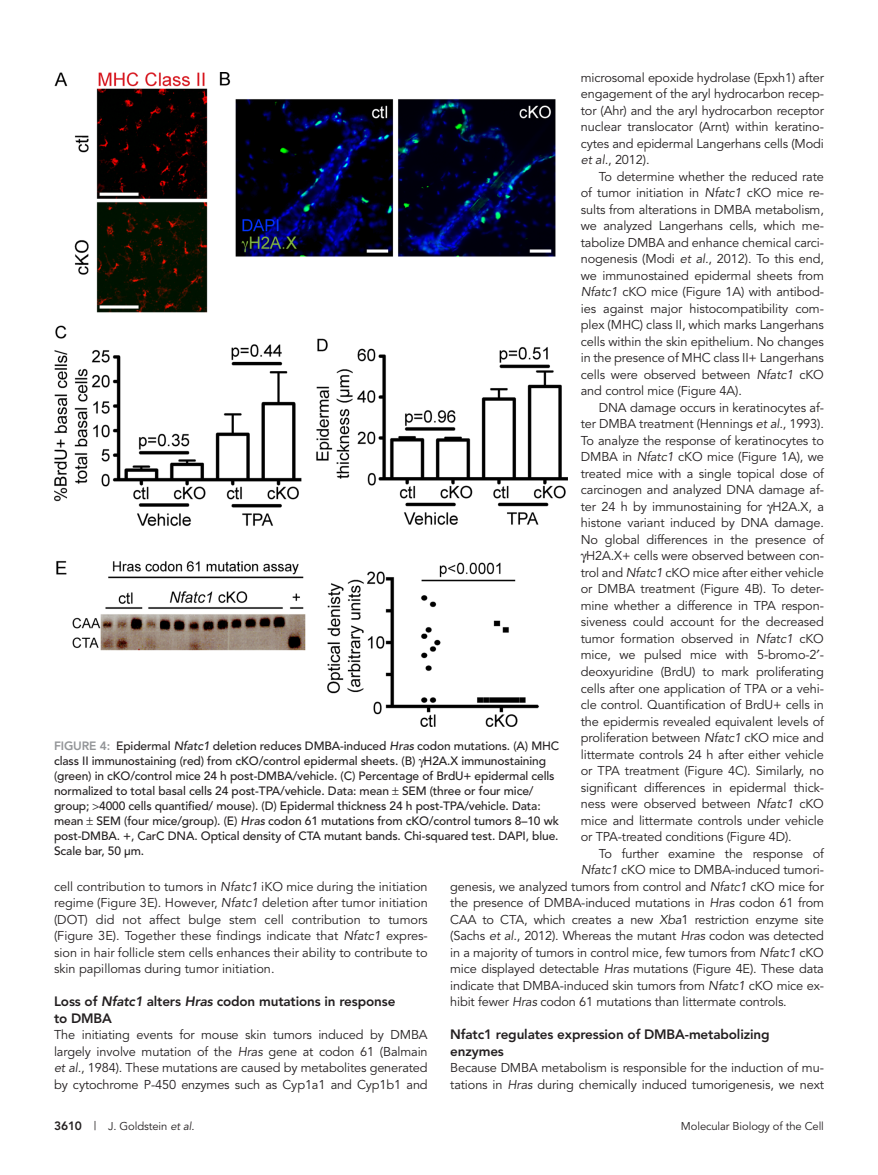
<style>
.page{position:relative;width:878px;height:1175px;background:#fff}
.page>*{position:absolute;margin:0;border:0;box-sizing:border-box;transform-origin:0 0}
.t1{font:800 13.5px/16.5px "Avenir";letter-spacing:-.01em;color:#231f20}
.Para{font:12.75px/16.5px "Avenir";letter-spacing:-.01em;color:#231f20;text-align:justify}
.ParaFL{font:12.75px/16.5px "Avenir";letter-spacing:-.01em;color:#231f20;text-align:justify}
.FigCaption{font:500 12px/15px "Avenir";letter-spacing:-.01em;color:#231f20}
.t2{font:11.25px "Avenir";letter-spacing:-.01em;color:#231f20}
.s1{font-style:italic}
.s2{font-weight:800;color:#939598}
.s3{font-weight:800;font-size:12px}
.s4{font-size:12px}
</style>
<div class="page">
<img style="left:54px;top:72px;width:513px;height:654px">
<p class="ParaFL" style="left:580px;top:69px;width:245px">microsomal epoxide hydrolase (Epxh1) after engagement of the aryl hydrocarbon recep&shy;tor (Ahr) and the aryl hydrocarbon receptor nuclear translocator (Arnt) within keratino&shy;cytes and epidermal Langerhans cells (Modi <span class="s1">et al.</span>, 2012).</p>
<p class="Para" style="left:580px;top:168px;width:245px;text-indent:18px">To determine whether the reduced rate of tumor initiation in <span class="s1">Nfatc1</span> cKO mice re&shy;sults from alterations in DMBA metabolism, we analyzed Langerhans cells, which me&shy;tabolize DMBA and enhance chemical carci&shy;nogenesis (Modi <span class="s1">et al.</span>, 2012). To this end, we immunostained epidermal sheets from <span class="s1">Nfatc1</span> cKO mice (Figure 1A) with antibod&shy;ies against major histocompatibility com&shy;plex (MHC) class II, which marks Langerhans cells within the skin epithelium. No changes in the presence of MHC class II+ Langerhans cells were observed between <span class="s1">Nfatc1</span> cKO and control mice (Figure 4A).</p>
<p class="Para" style="left:598px;top:399px;width:227px">DNA damage occurs in keratinocytes af-</p>
<p class="Para" style="left:580px;top:416px;width:245px">ter DMBA treatment (Hennings <span class="s1">et al.</span>, 1993).</p>
<p class="Para" style="left:580px;top:432px;width:245px">To analyze the response of keratinocytes to</p>
<p class="Para" style="left:580px;top:449px;width:245px">DMBA in <span class="s1">Nfatc1</span> cKO mice (Figure 1A), we</p>
<p class="Para" style="left:580px;top:465px;width:245px">treated mice with a single topical dose of</p>
<p class="Para" style="left:580px;top:482px;width:245px">carcinogen and analyzed DNA damage af-</p>
<p class="Para" style="left:580px;top:498px;width:245px">ter 24 h by immunostaining for H2A.X, a</p>
<p class="Para" style="left:580px;top:515px;width:245px">histone variant induced by DNA damage.</p>
<p class="Para" style="left:580px;top:531px;width:244px">No global differences in the presence of</p>
<p class="Para" style="left:586px;top:548px;width:239px">H2A.X+ cells were observed between con-</p>
<p class="Para" style="left:580px;top:564px;width:244px">trol and <span class="s1">Nfatc1</span> cKO mice after either vehicle</p>
<p class="Para" style="left:580px;top:581px;width:245px">or DMBA treatment (Figure 4B). To deter-</p>
<p class="Para" style="left:580px;top:597px;width:245px">mine whether a difference in TPA respon-</p>
<p class="Para" style="left:580px;top:614px;width:245px">siveness could account for the decreased</p>
<p class="Para" style="left:580px;top:630px;width:244px">tumor formation observed in <span class="s1">Nfatc1</span> cKO</p>
<p class="Para" style="left:580px;top:647px;width:245px">mice, we pulsed mice with 5-bromo-2 -</p>
<p class="Para" style="left:580px;top:663px;width:244px">deoxyuridine (BrdU) to mark proliferating</p>
<p class="Para" style="left:580px;top:680px;width:245px">cells after one application of TPA or a vehi-</p>
<p class="Para" style="left:580px;top:696px;width:245px">cle control. Quantification of BrdU+ cells in</p>
<p class="Para" style="left:580px;top:713px;width:244px">the epidermis revealed equivalent levels of</p>
<p class="Para" style="left:580px;top:729px;width:245px">proliferation between <span class="s1">Nfatc1</span> cKO mice and</p>
<p class="Para" style="left:580px;top:746px;width:245px">littermate controls 24 h after either vehicle</p>
<p class="Para" style="left:580px;top:762px;width:245px">or TPA treatment (Figure 4C). Similarly, no</p>
<p class="Para" style="left:580px;top:779px;width:245px">significant differences in epidermal thick-</p>
<p class="Para" style="left:580px;top:795px;width:244px">ness were observed between <span class="s1">Nfatc1</span> cKO</p>
<p class="Para" style="left:580px;top:812px;width:245px">mice and littermate controls under vehicle</p>
<p class="Para" style="left:580px;top:828px;width:212px">or TPA-treated conditions (Figure 4D).</p>
<p class="Para" style="left:598px;top:845px;width:227px">To further examine the response of</p>
<p class="Para" style="left:580px;top:861px;width:245px"><span class="s1">Nfatc1</span> cKO mice to DMBA-induced tumori-</p>
<p class="Para" style="left:450px;top:878px;width:375px">genesis, we analyzed tumors from control and <span class="s1">Nfatc1</span> cKO mice for</p>
<p class="Para" style="left:450px;top:894px;width:375px">the presence of DMBA-induced mutations in <span class="s1">Hras</span> codon 61 from</p>
<p class="Para" style="left:450px;top:911px;width:375px">CAA to CTA, which creates a new <span class="s1">Xba</span>1 restriction enzyme site</p>
<p class="Para" style="left:450px;top:927px;width:375px">(Sachs <span class="s1">et al.</span>, 2012). Whereas the mutant <span class="s1">Hras</span> codon was detected</p>
<p class="Para" style="left:450px;top:944px;width:375px">in a majority of tumors in control mice, few tumors from <span class="s1">Nfatc1</span> cKO</p>
<p class="Para" style="left:450px;top:960px;width:375px">mice displayed detectable <span class="s1">Hras</span> mutations (Figure 4E). These data</p>
<p class="Para" style="left:450px;top:977px;width:375px">indicate that DMBA-induced skin tumors from <span class="s1">Nfatc1</span> cKO mice ex-</p>
<p class="Para" style="left:450px;top:993px;width:338px">hibit fewer <span class="s1">Hras</span> codon 61 mutations than littermate controls.</p>
<h2 class="t1" style="left:450px;top:1026px;width:321px">Nfatc1 regulates expression of DMBA-metabolizing enzymes</h2>
<p class="ParaFL" style="left:450px;top:1059px;width:375px">Because DMBA metabolism is responsible for the induction of mu&shy;tations in <span class="s1">Hras</span> during chemically induced tumorigenesis, we next</p>
<p class="FigCaption" style="left:54px;top:738px;width:507px"><span class="s2">FIGURE 4:</span> Epidermal <span class="s1">Nfatc1</span> deletion reduces DMBA-induced <span class="s1">Hras</span> codon mutations. (A) MHC class II immunostaining (red) from cKO/control epidermal sheets. (B) H2A.X immunostaining (green) in cKO/control mice 24 h post-DMBA/vehicle. (C) Percentage of BrdU+ epidermal cells normalized to total basal cells 24 post-TPA/vehicle. Data: mean SEM (three or four mice/ group; 4000 cells quantified/ mouse). (D) Epidermal thickness 24 h post-TPA/vehicle. Data: mean SEM (four mice/group). (E) <span class="s1">Hras</span> codon 61 mutations from cKO/control tumors 8–10 wk post-DMBA. +, CarC DNA. Optical density of CTA mutant bands. Chi-squared test. DAPI, blue.<br>Scale bar, 50 μm.</p>
<p class="ParaFL" style="left:54px;top:878px;width:375px">cell contribution to tumors in <span class="s1">Nfatc1</span> iKO mice during the initiation regime (Figure 3E). However, <span class="s1">Nfatc1</span> deletion after tumor initiation (DOT) did not affect bulge stem cell contribution to tumors (Figure 3E). Together these findings indicate that <span class="s1">Nfatc1</span> expres&shy;sion in hair follicle stem cells enhances their ability to contribute to skin papillomas during tumor initiation.</p>
<h2 class="t1" style="left:54px;top:993px;width:343px">Loss of <span class="s1">Nfatc1</span> alters <span class="s1">Hras</span> codon mutations in response to DMBA</h2>
<p class="ParaFL" style="left:54px;top:1026px;width:375px">The initiating events for mouse skin tumors induced by DMBA largely involve mutation of the <span class="s1">Hras</span> gene at codon 61 (Balmain <span class="s1">et al.</span>, 1984). These mutations are caused by metabolites generated by cytochrome P-450 enzymes such as Cyp1a1 and Cyp1b1 and</p>
<p class="t2" style="left:54px;top:1119px;width:142px"><span class="s3">3610</span> <span class="s4">|</span> J. Goldstein <span class="s1">et al</span>.</p>
<p class="t2" style="left:681px;top:1119px;width:144px">Molecular Biology of the Cell</p>
</div>
